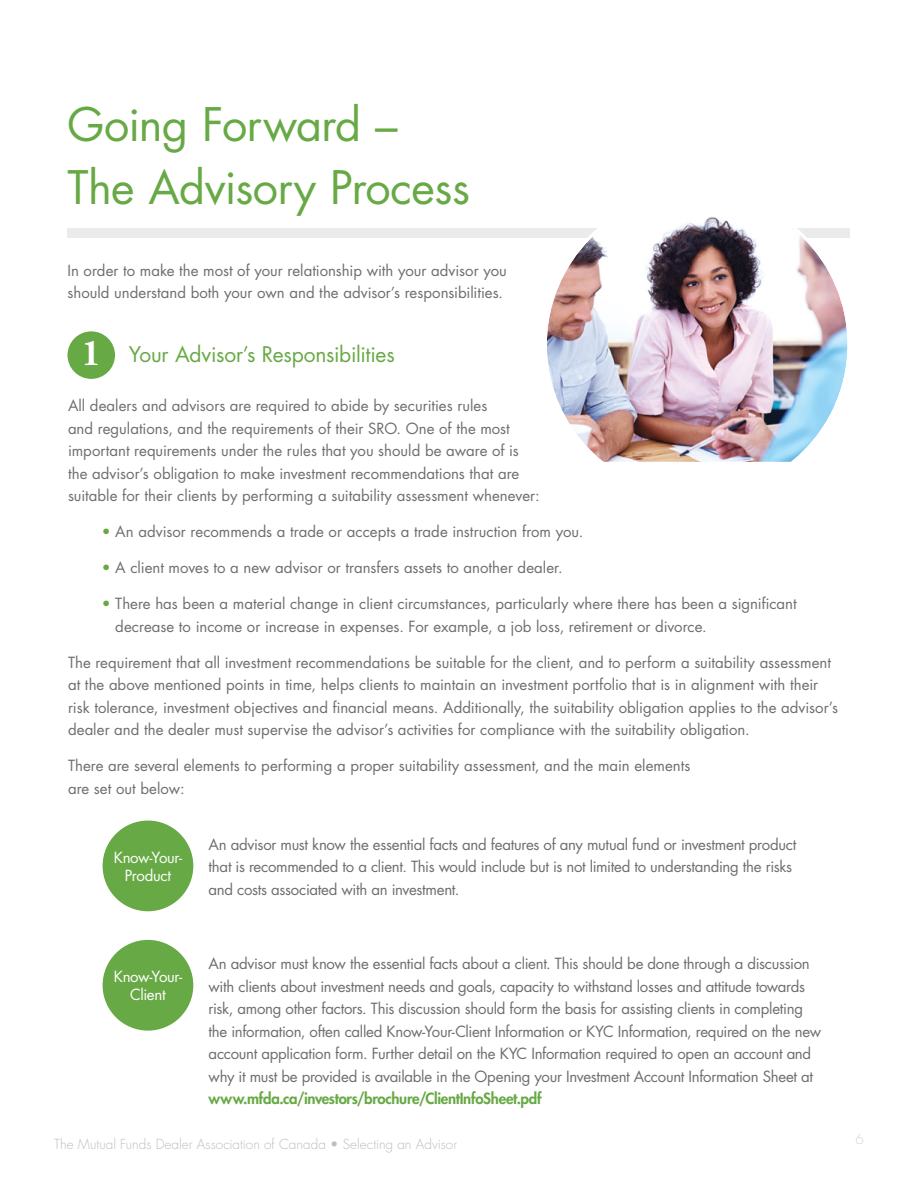
<style>
.page{position:relative;width:918px;height:1188px;background:#fff}
.page>*{position:absolute;margin:0;border:0;box-sizing:border-box;transform-origin:0 0}
.t1{font:45px/63px "Futura Std";letter-spacing:-.01em;color:#67a945}
.t2{font:700 37.65px "Adobe Garamond Pro";color:#fff}
.t3{font:21px "Futura Std";letter-spacing:-.01em;color:#67a945}
.t4{font:15px/22.5px "Futura Std";letter-spacing:-.01em;color:#6d6e71}
.t5{font:800 15px "Futura Std";letter-spacing:-.02em;color:#67a945}
.t6{font:15px/18px "Futura Std";letter-spacing:-.02em;color:#fff;text-align:center}
.t7{font:300 13.5px "Futura Std";letter-spacing:.005em;color:#bcbec0}
.t8{font:300 13.5px "Futura Std";color:#d1d3d4}
.s1{color:#67a945}
</style>
<div class="page">
<div style="left:68px;top:229px;width:782px;height:9px;background:#ebebec"></div>
<div style="left:68px;top:331px;width:47px;height:48px;background:#67a945;border-radius:50%"></div>
<img style="left:547px;top:216px;width:301px;height:246px">
<div style="left:103px;top:821px;width:90px;height:90px;background:#67a945;border-radius:50%"></div>
<div style="left:103px;top:940px;width:90px;height:91px;background:#67a945;border-radius:50%"></div>
<h1 class="t1" style="left:68px;top:93px;width:404px">Going Forward –<br>The Advisory Process</h1>
<p class="t4" style="left:68px;top:259px;width:441px">In order to make the most of your relationship with your advisor you should understand both your own and the advisor’s responsibilities.</p>
<h2 class="t2" style="left:81px;top:332px;width:21px">1</h2>
<h3 class="t3" style="left:129px;top:340px;width:267px">Your Advisor’s Responsibilities</h3>
<p class="t4" style="left:68px;top:394px;width:473px">All dealers and advisors are required to abide by securities rules<br>and regulations, and the requirements of their SRO. One of the most important requirements under the rules that you should be aware of is the advisor’s obligation to make investment recommendations that are suitable for their clients by performing a suitability assessment whenever:</p>
<p class="t4" style="left:102px;top:520px;width:483px"><span class="s1">•</span> An advisor recommends a trade or accepts a trade instruction from you.</p>
<p class="t4" style="left:102px;top:556px;width:463px"><span class="s1">•</span> A client moves to a new advisor or transfers assets to another dealer.</p>
<p class="t4" style="left:115px;top:592px;width:683px;text-indent:-14px"><span class="s1">•</span> There has been a material change in client circumstances, particularly where there has been a significant decrease to income or increase in expenses. For example, a job loss, retirement or divorce.</p>
<p class="t4" style="left:68px;top:651px;width:771px">The requirement that all investment recommendations be suitable for the client, and to perform a suitability assessment at the above mentioned points in time, helps clients to maintain an investment portfolio that is in alignment with their risk tolerance, investment objectives and financial means. Additionally, the suitability obligation applies to the advisor’s dealer and the dealer must supervise the advisor’s activities for compliance with the suitability obligation.</p>
<p class="t4" style="left:68px;top:754px;width:624px">There are several elements to performing a proper suitability assessment, and the main elements are set out below:</p>
<p class="t6" style="left:114px;top:849px;width:70px">Know-Your-<br>Product</p>
<p class="t4" style="left:209px;top:833px;width:589px">An advisor must know the essential facts and features of any mutual fund or investment product that is recommended to a client. This would include but is not limited to understanding the risks and costs associated with an investment.</p>
<p class="t6" style="left:114px;top:968px;width:70px">Know-Your-<br>Client</p>
<p class="t4" style="left:209px;top:953px;width:614px">An advisor must know the essential facts about a client. This should be done through a discussion with clients about investment needs and goals, capacity to withstand losses and attitude towards risk, among other factors. This discussion should form the basis for assisting clients in completing the information, often called Know-Your-Client Information or KYC Information, required on the new account application form. Further detail on the KYC Information required to open an account and why it must be provided is available in the Opening your Investment Account Information Sheet at</p>
<p class="t5" style="left:209px;top:1089px;width:335px">www.mfda.ca/investors/brochure/ClientInfoSheet.pdf</p>
<p class="t7" style="left:54px;top:1136px;width:405px">The Mutual Funds Dealer Association of Canada • Selecting an Advisor</p>
<p class="t8" style="left:856px;top:1131px;width:10px">6</p>
</div>
